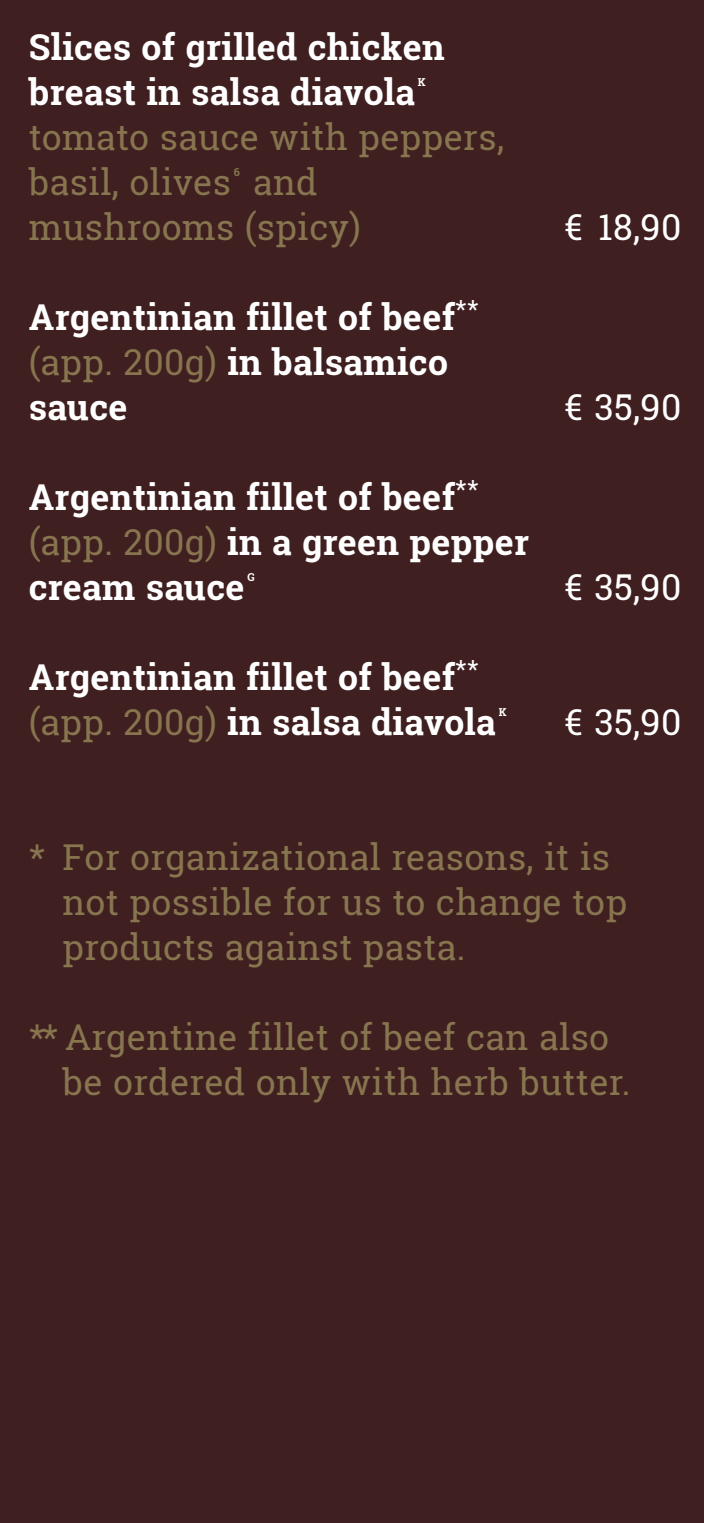
<style>
.page{position:relative;width:704px;height:1523px;background:#fff}
.page>*{position:absolute;margin:0;border:0;box-sizing:border-box;transform-origin:0 0}
.t1{font:700 35.62px/45px "Roboto Slab";letter-spacing:.01em;color:#fff}
.t2{font:35.62px/45px "Roboto Slab";letter-spacing:.01em;color:#86754f}
.t3{font:35.62px "Roboto Slab";letter-spacing:.01em;color:#fff}
.t4{font:700 10.94px "Roboto Slab";color:#fff}
.t5{font:700 10.94px "Roboto Slab";color:#86754f}
.s1{font-weight:400;color:#86754f}
</style>
<div class="page">
<div style="left:0;top:0;width:703px;height:1522px;background:#401f20"></div>
<p class="t1" style="left:29px;top:24px;width:417px">Slices of grilled chicken breast in salsa diavola</p>
<p class="t4" style="left:417px;top:75px;width:9px">K</p>
<p class="t2" style="left:29px;top:114px;width:476px">tomato sauce with peppers, basil, olives</p>
<p class="t2" style="left:29px;top:159px;width:333px;text-indent:224px">and mushrooms (spicy)</p>
<p class="t5" style="left:233px;top:165px;width:8px">6</p>
<p class="t1" style="left:29px;top:294px;width:451px">Argentinian fillet of beef<sup>** </sup><span class="s1">(app. 200g)</span> in balsamico sauce</p>
<p class="t3" style="left:564px;top:202px;width:118px">€ 18,90</p>
<p class="t3" style="left:564px;top:382px;width:118px">€ 35,90</p>
<p class="t1" style="left:29px;top:474px;width:501px">Argentinian fillet of beef<sup>** </sup><span class="s1">(app. 200g)</span> in a green pepper cream sauce</p>
<p class="t4" style="left:247px;top:570px;width:9px">G</p>
<p class="t3" style="left:564px;top:562px;width:118px">€ 35,90</p>
<p class="t1" style="left:29px;top:654px;width:468px">Argentinian fillet of beef<sup>** </sup><span class="s1">(app. 200g)</span> in salsa diavola</p>
<p class="t4" style="left:498px;top:705px;width:9px">K</p>
<p class="t3" style="left:564px;top:697px;width:118px">€ 35,90</p>
<p class="t2" style="left:62px;top:834px;width:566px;text-indent:-34px">* For organizational reasons, it is not possible for us to change top products against pasta.</p>
<p class="t2" style="left:62px;top:1014px;width:569px;text-indent:-34px">** Argentine fillet of beef can also be ordered only with herb butter.</p>
</div>
